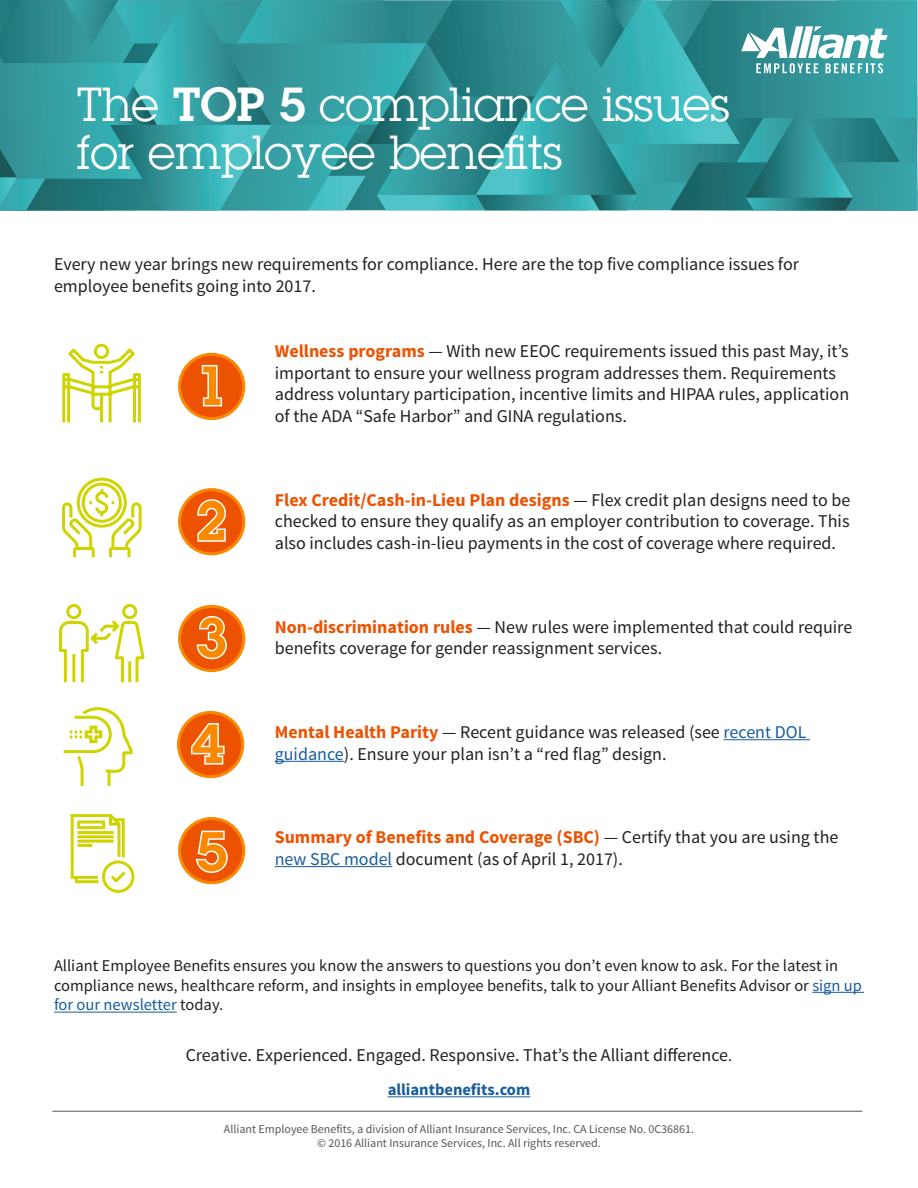
<style>
.page{position:relative;width:918px;height:1188px;background:#fff}
.page>*{position:absolute;margin:0;border:0;box-sizing:border-box;transform-origin:0 0}
.t1{font:600 54px "Lubalin Graph Std";color:#fa8900}
.t2{font:46.5px/48px "Lubalin Graph Std";color:#fff}
.t3{font:18px/21.6px "Source Sans Pro";color:#231f20}
.t4{font:16.5px/19.8px "Source Sans Pro";color:#231f20}
.t5{font:700 16.5px "Source Sans Pro";color:#175d9e}
.t6{font:12px "Source Sans Pro";color:#54575a}
.s1{font-weight:600}
.s2{font-weight:700;color:#ed5200}
.s3{color:#175d9e}
.s4{font-size:16.5px}
</style>
<div class="page">
<svg style="left:0;top:0;width:917px;height:210px;background:#359a9d"></svg>
<hr style="left:724px;top:739px;width:86px;height:1px;background:#175d9e">
<hr style="left:275px;top:761px;width:69px;height:1px;background:#175d9e">
<hr style="left:275px;top:866px;width:117px;height:1px;background:#175d9e">
<svg style="left:62px;top:477px;width:80px;height:81px"></svg>
<div style="left:180px;top:354px;width:64px;height:65px;background:#ed5200;border-radius:50%"></div>
<div style="left:178px;top:353px;width:67px;height:67px;border:3px solid #fa8900;border-radius:50%"></div>
<svg style="left:201px;top:364px;width:22px;height:43px"></svg>
<div style="left:180px;top:490px;width:64px;height:64px;background:#ed5200;border-radius:50%"></div>
<div style="left:178px;top:488px;width:67px;height:67px;border:3px solid #fa8900;border-radius:50%"></div>
<svg style="left:197px;top:499px;width:29px;height:43px"></svg>
<div style="left:180px;top:606px;width:64px;height:65px;background:#ed5200;border-radius:50%"></div>
<div style="left:178px;top:605px;width:67px;height:67px;border:3px solid #fa8900;border-radius:50%"></div>
<svg style="left:196px;top:616px;width:31px;height:44px"></svg>
<svg style="left:178px;top:712px;width:65px;height:65px"></svg>
<div style="left:177px;top:711px;width:67px;height:67px;border:3px solid #fa8900;border-radius:50%"></div>
<svg style="left:189px;top:720px;width:37px;height:46px"></svg>
<div style="left:180px;top:819px;width:64px;height:64px;background:#ed5200;border-radius:50%"></div>
<div style="left:178px;top:817px;width:67px;height:67px;border:3px solid #fa8900;border-radius:50%"></div>
<svg style="left:195px;top:830px;width:33px;height:43px"></svg>
<hr style="left:388px;top:1096px;width:142px;height:1px;background:#175d9e">
<hr style="left:52px;top:1111px;width:810px;height:1px;background:#54575a">
<hr style="left:812px;top:992px;width:52px;height:1px;background:#175d9e">
<hr style="left:54px;top:1012px;width:123px;height:1px;background:#175d9e">
<svg style="left:63px;top:707px;width:70px;height:79px"></svg>
<svg style="left:59px;top:604px;width:86px;height:79px"></svg>
<svg style="left:62px;top:343px;width:79px;height:80px"></svg>
<svg style="left:70px;top:814px;width:65px;height:79px"></svg>
<p class="t2" style="left:77px;top:80px;width:654px">The <span class="s1">TOP 5</span> compliance issues for employee benefits</p>
<p class="t3" style="left:54px;top:254px;width:747px">Every new year brings new requirements for compliance. Here are the top five compliance issues for employee benefits going into 2017.</p>
<p class="t1" style="left:196px;top:350px;width:33px">1</p>
<p class="t1" style="left:196px;top:485px;width:33px">2</p>
<p class="t1" style="left:196px;top:602px;width:33px">3</p>
<p class="t1" style="left:192px;top:708px;width:33px">4</p>
<p class="t1" style="left:196px;top:816px;width:33px">5</p>
<p class="t3" style="left:275px;top:341px;width:576px"><span class="s2">Wellness programs</span> — With new EEOC requirements issued this past May, it’s important to ensure your wellness program addresses them. Requirements address voluntary participation, incentive limits and HIPAA rules, application of the ADA “Safe Harbor” and GINA regulations.</p>
<p class="t3" style="left:275px;top:489px;width:577px;text-align:justify"><span class="s2">Flex Credit/Cash-in-Lieu Plan designs</span> — Flex credit plan designs need to be checked to ensure they qualify as an employer contribution to coverage. This also includes cash-in-lieu payments in the cost of coverage where required.</p>
<p class="t3" style="left:275px;top:616px;width:579px"><span class="s2">Non-discrimination rules</span> — New rules were implemented that could require benefits coverage for gender reassignment services.</p>
<p class="t3" style="left:275px;top:721px;width:533px"><span class="s2">Mental Health Parity</span> — Recent guidance was released (see <span class="s3">recent DOL guidance</span>). Ensure your plan isn’t a “red flag” design.</p>
<p class="t3" style="left:275px;top:827px;width:565px"><span class="s2">Summary of Benefits and Coverage (SBC)</span> — Certify that you are using the <span class="s3">new SBC model</span> document (as of April 1, 2017).</p>
<p class="t4" style="left:54px;top:956px;width:810px">Alliant Employee Benefits ensures you know the answers to questions you don’t even know to ask. For the latest in compliance news, healthcare reform, and insights in employee benefits, talk to your Alliant Benefits Advisor or <span class="s3">sign up for our newsletter</span> today.</p>
<p class="t3" style="left:186px;top:1044px;width:548px">Creative. Experienced. Engaged. Responsive. That’s the Alliant difference<span class="s4">.</span></p>
<p class="t5" style="left:388px;top:1079px;width:144px">alliantbenefits.com</p>
<p class="t6" style="left:224px;top:1121px;width:472px">Alliant Employee Benefits, a division of Alliant Insurance Services, Inc. CA License No. 0C36861.</p>
<p class="t6" style="left:317px;top:1136px;width:285px">© 2016 Alliant Insurance Services, Inc. All rights reserved.</p>
</div>
